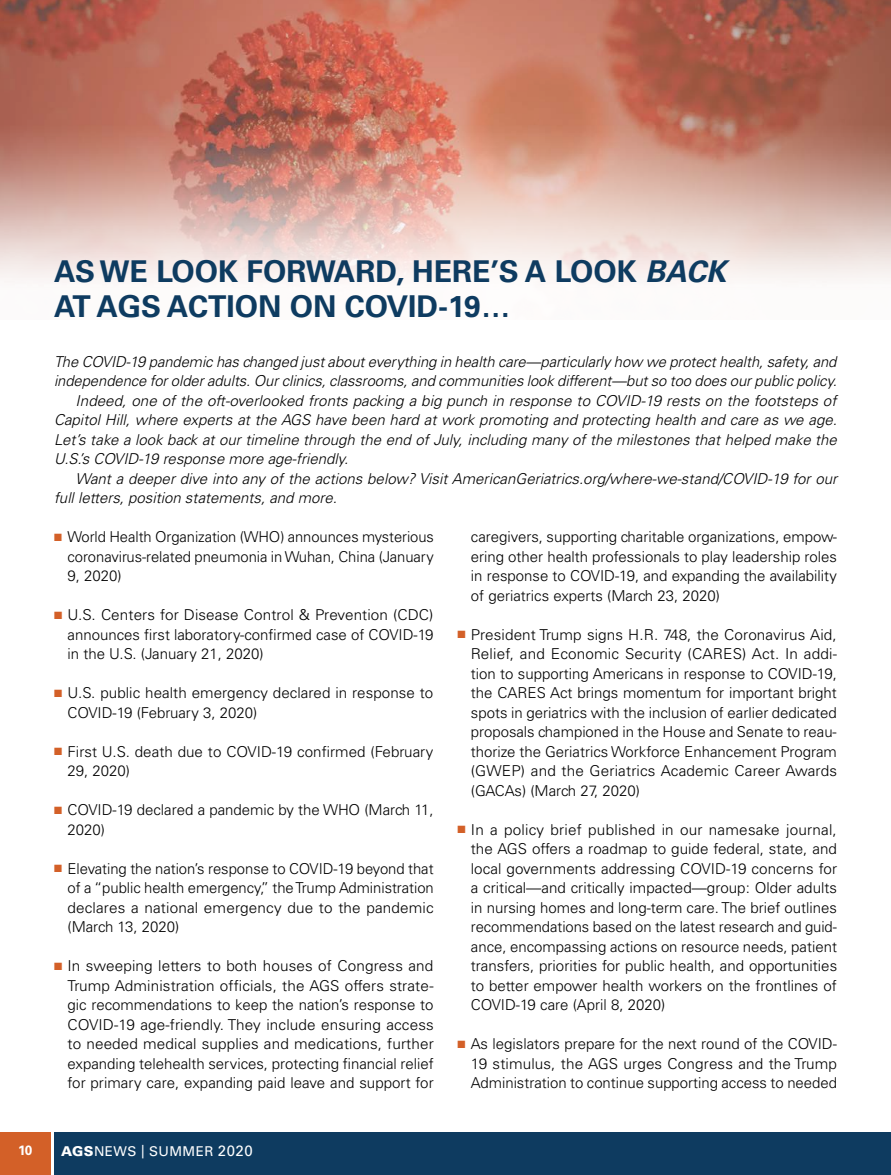
<style>
.page{position:relative;width:891px;height:1175px;background:#fff}
.page>*{position:absolute;margin:0;border:0;box-sizing:border-box;transform-origin:0 0}
.t1{font:700 30px/34.5px "Univers";color:#0e3b60}
.t2{font:300 15px/19.5px "Univers";color:#000;text-align:justify}
.t3{font:italic 300 15px "Univers";color:#000}
.t4{font:13.5px "Univers";letter-spacing:.03em;color:#fff}
.t5{font:700 13.5px "Univers";color:#fff}
.s1{font-style:italic}
.s2{color:#d36028}
.s3{font-weight:900}
.s4{font-size:15px}
</style>
<div class="page">
<div style="left:54px;top:1131px;width:837px;height:43px;background:#0e3b60"></div>
<div style="left:0;top:1131px;width:51px;height:43px;background:#d36028"></div>
<img style="left:0;top:0;width:891px;height:283px">
<h1 class="t1" style="left:54px;top:254px;width:674px">AS WE LOOK FORWARD, HERE’S A LOOK <span class="s1">BACK<br></span>AT AGS ACTION ON COVID-19…</h1>
<p class="t3" style="left:54px;top:352px;width:784px">The COVID-19 pandemic has changed just about everything in health care—particularly how we protect health, safety, and</p>
<p class="t3" style="left:54px;top:372px;width:785px">independence for older adults. Our clinics, classrooms, and communities look different—but so too does our public policy.</p>
<p class="t3" style="left:76px;top:391px;width:762px">Indeed, one of the oft-overlooked fronts packing a big punch in response to COVID-19 rests on the footsteps of</p>
<p class="t3" style="left:54px;top:411px;width:785px">Capitol Hill, where experts at the AGS have been hard at work promoting and protecting health and care as we age.</p>
<p class="t3" style="left:54px;top:430px;width:784px">Let’s take a look back at our timeline through the end of July, including many of the milestones that helped make the</p>
<p class="t3" style="left:54px;top:450px;width:296px">U.S.’s COVID-19 response more age-friendly.</p>
<p class="t3" style="left:76px;top:469px;width:763px">Want a deeper dive into any of the actions below? Visit AmericanGeriatrics.org/where-we-stand/COVID-19 for our</p>
<p class="t3" style="left:54px;top:489px;width:284px">full letters, position statements, and more.</p>
<p class="t2" style="left:68px;top:527px;width:368px;text-indent:-14px"><span class="s2">■</span> World Health Organization (WHO) announces mysterious coronavirus-related pneumonia in Wuhan, China (January 9, 2020)</p>
<p class="t2" style="left:68px;top:605px;width:368px;text-indent:-14px"><span class="s2">■</span> U.S. Centers for Disease Control &amp; Prevention (CDC) announces first laboratory-confirmed case of COVID-19 in the U.S. (January 21, 2020)</p>
<p class="t2" style="left:68px;top:683px;width:367px;text-indent:-14px"><span class="s2">■</span> U.S. public health emergency declared in response to<br>COVID-19 (February 3, 2020)</p>
<p class="t2" style="left:68px;top:741px;width:368px;text-indent:-14px"><span class="s2">■</span> First U.S. death due to COVID-19 confirmed (February<br>29, 2020)</p>
<p class="t2" style="left:67px;top:800px;width:368px;text-indent:-13px"><span class="s2">■</span> COVID-19 declared a pandemic by the WHO (March 11,<br>2020)</p>
<p class="t2" style="left:68px;top:858px;width:368px;text-indent:-14px"><span class="s2">■</span> Elevating the nation’s response to COVID-19 beyond that of a “public health emergency,” the Trump Administration declares a national emergency due to the pandemic (March 13, 2020)</p>
<p class="t2" style="left:67px;top:956px;width:368px;text-indent:-13px"><span class="s2">■</span> In sweeping letters to both houses of Congress and Trump Administration officials, the AGS offers strate&shy;gic recommendations to keep the nation’s response to COVID-19 age-friendly. They include ensuring access to needed medical supplies and medications, further expanding telehealth services, protecting financial relief for primary care, expanding paid leave and support for</p>
<p class="t5" style="left:18px;top:1142px;width:16px">10</p>
<p class="t4" style="left:61px;top:1143px;width:193px"><span class="s3">AGS</span>NEWS | SUMMER <span class="s4">2020</span></p>
<p class="t2" style="left:471px;top:527px;width:368px">caregivers, supporting charitable organizations, empow&shy;ering other health professionals to play leadership roles in response to COVID-19, and expanding the availability of geriatrics experts (March 23, 2020)</p>
<p class="t2" style="left:471px;top:624px;width:368px;text-indent:-13px"><span class="s2">■</span> President Trump signs H.R. 748, the Coronavirus Aid, Relief, and Economic Security (CARES) Act. In addi&shy;tion to supporting Americans in response to COVID-19, the CARES Act brings momentum for important bright spots in geriatrics with the inclusion of earlier dedicated proposals championed in the House and Senate to reau&shy;thorize the Geriatrics Workforce Enhancement Program (GWEP) and the Geriatrics Academic Career Awards (GACAs) (March 27, 2020)</p>
<p class="t2" style="left:471px;top:819px;width:368px;text-indent:-14px"><span class="s2">■</span> In a policy brief published in our namesake journal, the AGS offers a roadmap to guide federal, state, and local governments addressing COVID-19 concerns for a critical—and critically impacted—group: Older adults in nursing homes and long-term care. The brief outlines recommendations based on the latest research and guid&shy;ance, encompassing actions on resource needs, patient transfers, priorities for public health, and opportunities to better empower health workers on the frontlines of COVID-19 care (April 8, 2020)</p>
<p class="t2" style="left:471px;top:1034px;width:368px;text-indent:-14px"><span class="s2">■</span> As legislators prepare for the next round of the COVID-19 stimulus, the AGS urges Congress and the Trump Administration to continue supporting access to needed</p>
</div>
